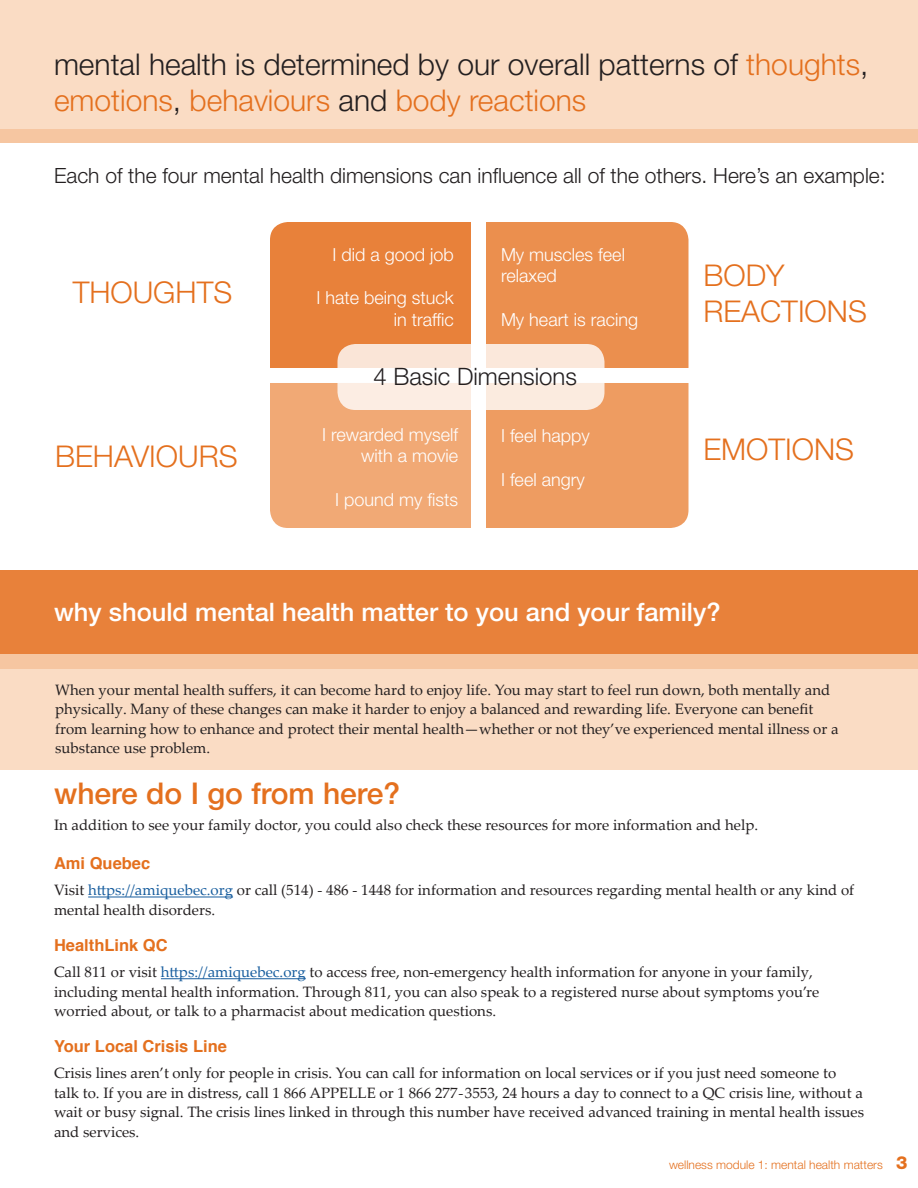
<style>
.page{position:relative;width:918px;height:1188px;background:#fff}
.page>*{position:absolute;margin:0;border:0;box-sizing:border-box;transform-origin:0 0}
.t1{font:300 30px/36px "Helvetica Neue LT Std";color:#231f20}
.t2{font:300 30px/36px "Helvetica Neue LT Std";color:#e4701e}
.t3{font:500 30px "Helvetica Neue LT Std";color:#e4701e}
.t4{font:500 25.5px "Helvetica Neue LT Std";color:#fff}
.t5{font:300 24px "Helvetica Neue LT Std";color:#231f20}
.t6{font:300 21px "Helvetica Neue LT Std";color:#231f20}
.t7{font:300 18px/21.6px "Helvetica Neue LT Std";color:#fff;text-align:right}
.t8{font:700 16.5px "Helvetica";color:#e4701e}
.t9{font:15px/19.5px "Palatino Linotype";color:#231f20}
.t10{font:300 12px "Helvetica Neue LT Std";color:#e4701e}
.s1{color:#e4701e}
.s2{color:#175d9e}
.s3{font-weight:800;font-size:18px}
</style>
<div class="page">
<div style="left:0;top:641px;width:918px;height:129px;background:#fadcc4"></div>
<div style="left:0;top:0;width:918px;height:140px;background:#fadcc4"></div>
<div style="left:0;top:129px;width:918px;height:13px;background:#f6c6a1"></div>
<div style="left:270px;top:222px;width:201px;height:146px;background:#e8813a"></div>
<div style="left:486px;top:222px;width:202px;height:146px;background:#eb8f4e"></div>
<div style="left:486px;top:383px;width:202px;height:145px;background:#ee9c61"></div>
<div style="left:270px;top:383px;width:201px;height:145px;background:#f1a975"></div>
<svg style="left:338px;top:344px;width:266px;height:66px;fill:#fbebdf"></svg>
<div style="left:0;top:570px;width:918px;height:92px;background:#e8813a"></div>
<hr style="left:88px;top:897px;width:145px;height:1px;background:#175d9e">
<hr style="left:161px;top:978px;width:145px;height:1px;background:#175d9e">
<div style="left:0;top:655px;width:918px;height:14px;background:#f6c6a1"></div>
<h1 class="t1" style="left:54px;top:46px;width:816px">mental health is determined by our overall patterns of <span class="s1">thoughts</span>, <span class="s1">emotions</span>, <span class="s1">behaviours</span> and <span class="s1">body reactions</span></h1>
<h3 class="t6" style="left:54px;top:163px;width:833px">Each of the four mental health dimensions can influence all of the others. Here’s an example:</h3>
<h1 class="t2" style="left:73px;top:274px;width:161px">THOUGHTS</h1>
<h1 class="t2" style="left:55px;top:438px;width:184px">BEHAVIOURS</h1>
<p class="t7" style="left:332px;top:243px;width:123px">I did a good job</p>
<p class="t7" style="left:316px;top:286px;width:139px">I hate being stuck in traffic</p>
<p class="t7" style="left:501px;top:243px;width:126px;text-align:left">My muscles feel relaxed</p>
<p class="t7" style="left:501px;top:308px;width:139px">My heart is racing</p>
<h3 class="t5" style="left:374px;top:362px;width:205px">4 Basic Dimensions</h3>
<p class="t7" style="left:322px;top:423px;width:138px">I rewarded myself with a movie</p>
<p class="t7" style="left:335px;top:488px;width:124px">I pound my fists</p>
<p class="t7" style="left:501px;top:425px;width:90px">I feel happy</p>
<p class="t7" style="left:501px;top:468px;width:85px">I feel angry</p>
<h1 class="t2" style="left:704px;top:257px;width:165px">BODY<br>REACTIONS</h1>
<h1 class="t2" style="left:704px;top:431px;width:152px">EMOTIONS</h1>
<h2 class="t4" style="left:54px;top:597px;width:668px">why should mental health matter to you and your family?</h2>
<p class="t9" style="left:55px;top:680px;width:785px">When your mental health suffers, it can become hard to enjoy life. You may start to feel run down, both mentally and physically. Many of these changes can make it harder to enjoy a balanced and rewarding life. Everyone can benefit from learning how to enhance and protect their mental health—whether or not they’ve experienced mental illness or a substance use problem.</p>
<h1 class="t3" style="left:54px;top:776px;width:348px">where do I go from here?</h1>
<p class="t9" style="left:54px;top:814px;width:706px">In addition to see your family doctor, you could also check these resources for more information and help.</p>
<p class="t8" style="left:54px;top:850px;width:98px">Ami Quebec</p>
<p class="t9" style="left:54px;top:880px;width:802px">Visit <span class="s2">https://amiquebec.org</span> or call (514) - 486 - 1448 for information and resources regarding mental health or any kind of mental health disorders.</p>
<p class="t8" style="left:54px;top:932px;width:115px">HealthLink QC</p>
<p class="t9" style="left:54px;top:962px;width:767px">Call 811 or visit <span class="s2">https://amiquebec.org</span> to access free, non-emergency health information for anyone in your family, including mental health information. Through 811, you can also speak to a registered nurse about symptoms you’re worried about, or talk to a pharmacist about medication questions.</p>
<p class="t8" style="left:54px;top:1033px;width:175px">Your Local Crisis Line</p>
<p class="t9" style="left:54px;top:1063px;width:812px">Crisis lines aren’t only for people in crisis. You can call for information on local services or if you just need someone to talk to. If you are in distress, call 1 866 APPELLE or 1 866 277-3553, 24 hours a day to connect to a QC crisis line, without a wait or busy signal. The crisis lines linked in through this number have received advanced training in mental health issues and services.</p>
<p class="t10" style="left:669px;top:1158px;width:240px">wellness module 1: mental health matters <span class="s3">3</span></p>
</div>
